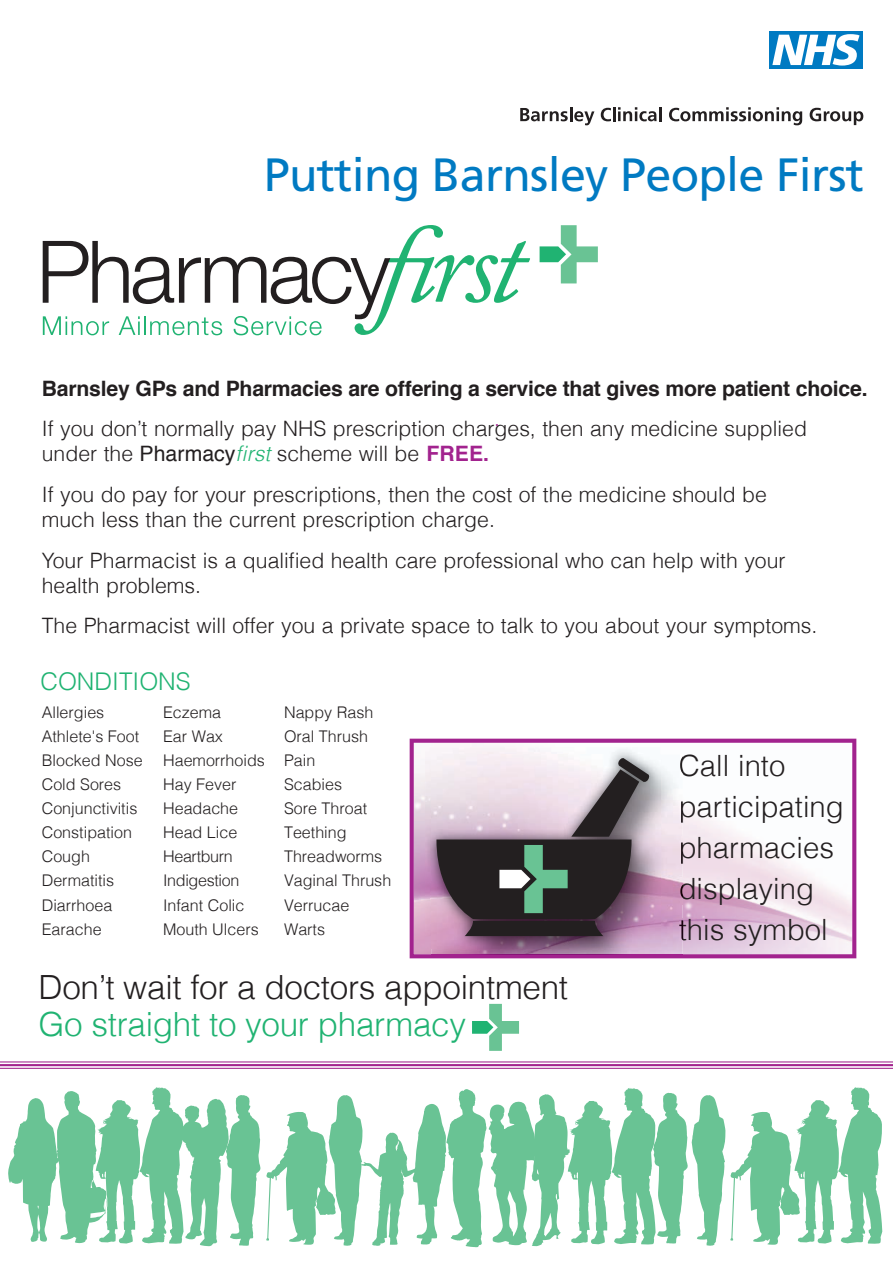
<style>
.page{position:relative;width:893px;height:1262px;background:#fff}
.page>*{position:absolute;margin:0;border:0;box-sizing:border-box;transform-origin:0 0}
.t1{font:46.65px "Frutiger";letter-spacing:-.015em;color:#007ac2}
.t2{font:300 33.3px "Helvetica";letter-spacing:-.01em;color:#231f20}
.t3{font:300 33.3px "Helvetica";letter-spacing:-.01em;color:#20b372}
.t4{font:300 29.25px/41.1px "Helvetica";color:#231f20}
.t5{font:300 24.45px "Helvetica";color:#20b372}
.t6{font:300 21.15px/25.5px "Helvetica";color:#231f20}
.t7{font:700 21.15px "Helvetica";letter-spacing:-.01em;color:#231f20}
.t8{font:300 21.15px "Helvetica";color:#a2238e}
.t9{font:300 16.05px/24.2px "Helvetica";color:#231f20}
.s1{font-weight:400}
.s2{font-style:italic;color:#20b372}
.s3{font-weight:700;color:#a2238e}
</style>
<div class="page">
<hr style="left:0;top:1061px;width:892px;height:1px;background:#a2238e">
<hr style="left:0;top:1064px;width:892px;height:2px;background:#a2238e">
<hr style="left:0;top:1067px;width:892px;height:1px;background:#a2238e">
<svg style="left:43px;top:225px;width:487px;height:110px"></svg>
<svg style="left:539px;top:225px;width:59px;height:58px"></svg>
<svg style="left:472px;top:1003px;width:47px;height:47px"></svg>
<svg style="left:409px;top:738px;width:447px;height:220px"></svg>
<img style="left:432px;top:754px;width:250px;height:201px">
<img style="left:680px;top:754px;width:2px;height:22px">
<svg style="left:681px;top:801px;width:1px;height:21px"></svg>
<svg style="left:681px;top:836px;width:1px;height:27px"></svg>
<img style="left:680px;top:877px;width:2px;height:28px">
<img style="left:679px;top:918px;width:3px;height:22px">
<img style="left:425px;top:747px;width:235px;height:50px">
<img style="left:425px;top:797px;width:6px;height:150px">
<img style="left:431px;top:754px;width:229px;height:194px">
<svg style="left:436px;top:757px;width:214px;height:179px;background:#827a80"></svg>
<div style="left:769px;top:31px;width:94px;height:38px;background:#007ac2"></div>
<svg style="left:772px;top:34px;width:87px;height:32px"></svg>
<svg style="left:520px;top:108px;width:47px;height:13px"></svg>
<hr style="left:569px;top:107px;width:3px;height:14px;background:#231f20">
<svg style="left:574px;top:111px;width:20px;height:14px"></svg>
<svg style="left:600px;top:108px;width:11px;height:13px"></svg>
<hr style="left:612px;top:107px;width:3px;height:14px;background:#231f20">
<svg style="left:618px;top:107px;width:43px;height:14px"></svg>
<svg style="left:669px;top:107px;width:133px;height:18px"></svg>
<svg style="left:809px;top:108px;width:54px;height:17px"></svg>
<svg style="left:8px;top:1087px;width:874px;height:160px"></svg>
<h1 class="t1" style="left:264px;top:147px;width:601px">Putting Barnsley People First</h1>
<p class="t7" style="left:42px;top:371px;width:827px">Barnsley GPs and Pharmacies are offering a service that gives more patient choice.</p>
<p class="t6" style="left:42px;top:415px;width:766px">If you don’t normally pay NHS prescription charges, then any medicine supplied under the <span class="s1">Pharmacy</span><span class="s2">first</span> scheme will be <span class="s3">FREE.</span></p>
<p class="t8" style="left:494px;top:401px;width:7px">.</p>
<p class="t6" style="left:42px;top:480px;width:726px">If you do pay for your prescriptions, then the cost of the medicine should be much less than the current prescription charge.</p>
<p class="t6" style="left:42px;top:546px;width:745px">Your Pharmacist is a qualified health care professional who can help with your health problems.</p>
<p class="t6" style="left:42px;top:612px;width:777px">The Pharmacist will offer you a private space to talk to you about your symptoms.</p>
<p class="t5" style="left:40px;top:662px;width:152px">CONDITIONS</p>
<p class="t9" style="left:42px;top:699px;width:102px">Allergies<br>Athlete's Foot<br>Blocked Nose<br>Cold Sores<br>Conjunctivitis<br>Constipation<br>Cough<br>Dermatitis<br>Diarrhoea<br>Earache</p>
<p class="t9" style="left:163px;top:699px;width:103px">Eczema<br>Ear Wax<br>Haemorrhoids<br>Hay Fever<br>Headache<br>Head Lice<br>Heartburn<br>Indigestion<br>Infant Colic<br>Mouth Ulcers</p>
<p class="t9" style="left:284px;top:699px;width:109px">Nappy Rash<br>Oral Thrush<br>Pain<br>Scabies<br>Sore Throat<br>Teething<br>Threadworms<br>Vaginal Thrush<br>Verrucae<br>Warts</p>
<h2 class="t2" style="left:39px;top:960px;width:531px">Don’t wait for a doctors appointment</h2>
<h2 class="t3" style="left:39px;top:997px;width:429px">Go straight to your pharmacy</h2>
<h3 class="t4" style="left:678px;top:743px;width:167px">Call into participating pharmacies displaying this symbol</h3>
</div>
